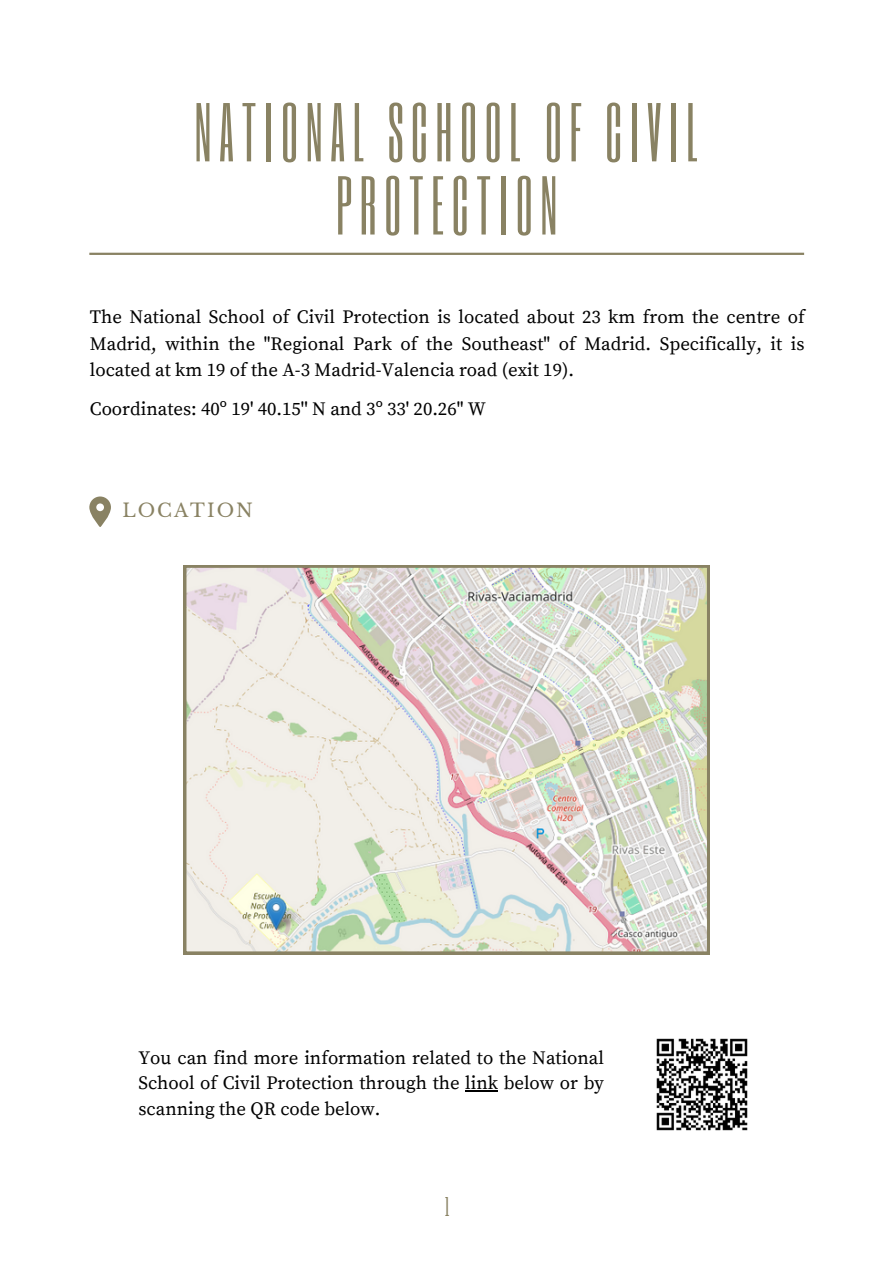
<style>
.page{position:relative;width:893px;height:1264px;background:#fff}
.page>*{position:absolute;margin:0;border:0;box-sizing:border-box;transform-origin:0 0}
.t1{font:69.15px/73.2px "Six Caps";letter-spacing:.105em;color:#898263;text-align:center}
.t2{font:22.5px "Six Caps";color:#898263}
.t3{font:18.75px/26px "Source Serif Pro";color:#000;text-align:justify}
.t4{font:18.45px "Libre Baskerville";letter-spacing:.105em;color:#898263}
</style>
<div class="page">
<hr style="left:89px;top:253px;width:715px;height:2px;background:#898263">
<svg style="left:184px;top:565px;width:525px;height:389px;background:#e2dfd6"></svg>
<img style="left:656px;top:1038px;width:92px;height:93px">
<hr style="left:465px;top:1090px;width:33px;height:1px;background:#000">
<svg style="left:89px;top:496px;width:22px;height:31px"></svg>
<h1 class="t1" style="left:194px;top:94px;width:506px">NATIONAL SCHOOL OF CIVIL<br>PROTECTION</h1>
<p class="t3" style="left:90px;top:305px;width:716px">The National School of Civil Protection is located about 23 km from the centre of Madrid, within the "Regional Park of the Southeast" of Madrid. Specifically, it is located at km 19 of the A-3 Madrid-Valencia road (exit 19).</p>
<p class="t3" style="left:90px;top:396px;width:397px">Coordinates: 40º 19' 40.15'' N and 3º 33' 20.26'' W</p>
<h2 class="t4" style="left:122px;top:499px;width:132px">LOCATION</h2>
<p class="t3" style="left:138px;top:1045px;width:467px">You can find more information related to the National School of Civil Protection through the link below or by scanning the QR code below.</p>
<p class="t2" style="left:445px;top:1191px;width:6px">1</p>
</div>
